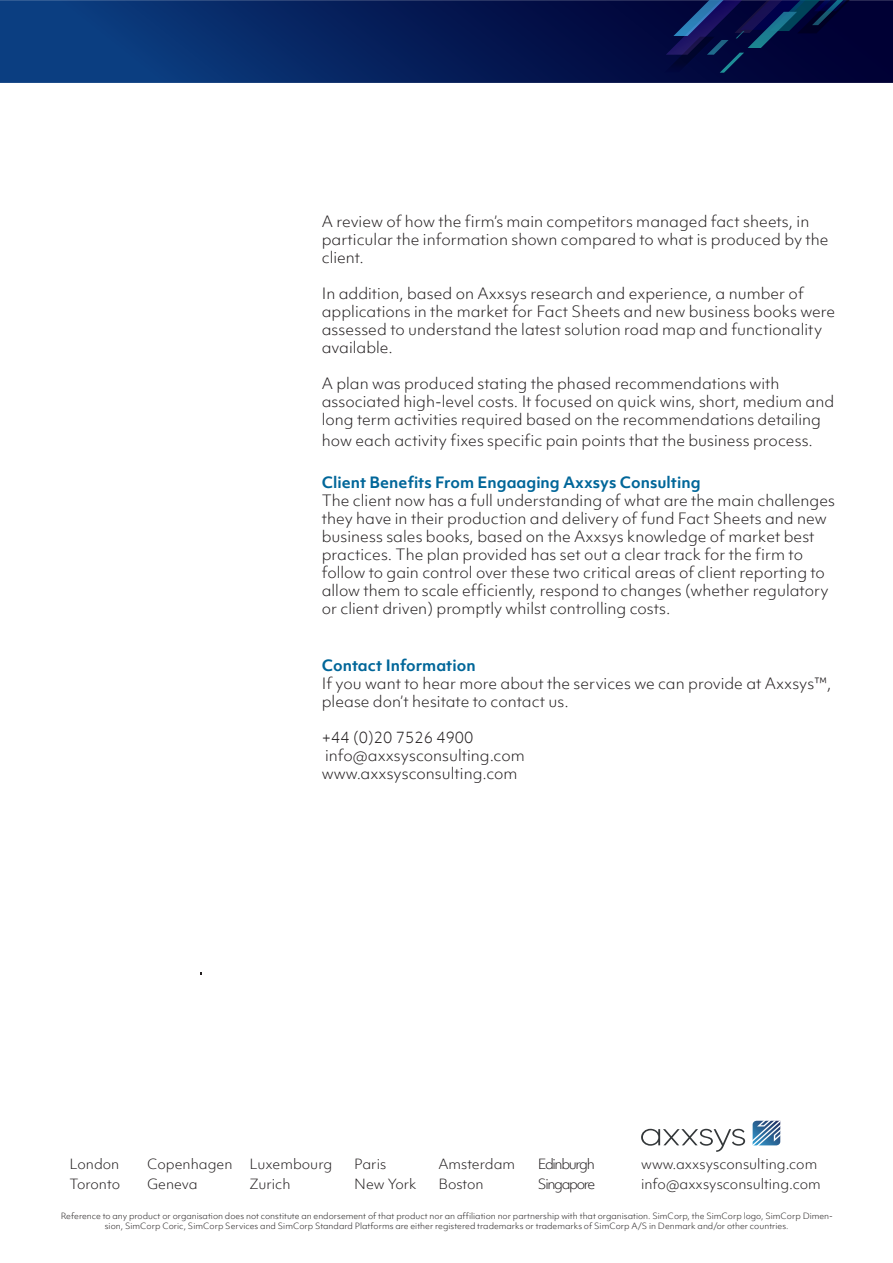
<style>
.page{position:relative;width:893px;height:1263px;background:#fff}
.page>*{position:absolute;margin:0;border:0;box-sizing:border-box;transform-origin:0 0}
.t1{font:300 15px/18px "Objektiv Mk 1";color:#231f20}
.t2{font:300 13.5px "Objektiv Mk 1";color:#231f20}
.t3{font:300 13.5px "Objektiv Mk 1";letter-spacing:-.1em;color:#231f20}
.t4{font:300 8.25px/10.5px "Objektiv Mk 1";color:#231f20;text-align:center}
.s1{font-weight:700;color:#069}
</style>
<div class="page">
<svg style="left:0;top:0;width:893px;height:83px;background:#072460"></svg>
<svg style="left:664px;top:0;width:229px;height:73px;background:#050e43"></svg>
<svg style="left:641px;top:1120px;width:140px;height:31px"></svg>
<p class="t1" style="left:322px;top:212px;width:508px">A review of how the firm’s main competitors managed fact sheets, in particular the information shown compared to what is produced by the client.</p>
<p class="t1" style="left:322px;top:284px;width:515px">In addition, based on Axxsys research and experience, a number of applications in the market for Fact Sheets and new business books were assessed to understand the latest solution road map and functionality available.</p>
<p class="t1" style="left:322px;top:374px;width:514px">A plan was produced stating the phased recommendations with associated high-level costs. It focused on quick wins, short, medium and long term activities required based on the recommendations detailing</p>
<p class="t1" style="left:322px;top:431px;width:493px">how each activity fixes specific pain points that the business process.</p>
<p class="t1" style="left:322px;top:473px;width:515px"><span class="s1">Client Benefits From Engaaging Axxsys Consulting<br></span>The client now has a full understanding of what are the main challenges they have in their production and delivery of fund Fact Sheets and new business sales books, based on the Axxsys knowledge of market best practices. The plan provided has set out a clear track for the firm to follow to gain control over these two critical areas of client reporting to allow them to scale efficiently, respond to changes (whether regulatory or client driven) promptly whilst controlling costs.</p>
<p class="t1" style="left:322px;top:656px;width:511px"><span class="s1">Contact Information<br></span>If you want to hear more about the services we can provide at Axxsys™, please don’t hesitate to contact us.</p>
<p class="t1" style="left:322px;top:728px;width:153px">+44 (0)20 7526 4900</p>
<p class="t1" style="left:325px;top:746px;width:201px">info@axxsysconsulting.com</p>
<p class="t1" style="left:322px;top:764px;width:197px">www.axxsysconsulting.com</p>
<p class="t3" style="left:538px;top:1155px;width:58px">Edinburgh</p>
<p class="t3" style="left:538px;top:1175px;width:59px">Singapore</p>
<p class="t4" style="left:61px;top:1210px;width:774px">Reference to any product or organisation does not constitute an endorsement of that product nor an affiliation nor partnership with that organisation. SimCorp, the SimCorp logo, SimCorp Dimen&shy;sion, SimCorp Coric, SimCorp Services and SimCorp Standard Platforms are either registered trademarks or trademarks of SimCorp A/S in Denmark and/or other countries.</p>
<p class="t2" style="left:147px;top:1155px;width:87px">Copenhagen</p>
<p class="t2" style="left:147px;top:1175px;width:52px">Geneva</p>
<p class="t2" style="left:249px;top:1155px;width:84px">Luxembourg</p>
<p class="t2" style="left:249px;top:1175px;width:43px">Zurich</p>
<p class="t2" style="left:641px;top:1155px;width:178px">www.axxsysconsulting.com</p>
<p class="t2" style="left:641px;top:1175px;width:181px">info@axxsysconsulting.com</p>
<p class="t2" style="left:69px;top:1155px;width:52px">London</p>
<p class="t2" style="left:69px;top:1175px;width:52px">Toronto</p>
<p class="t2" style="left:438px;top:1155px;width:78px">Amsterdam</p>
<p class="t2" style="left:438px;top:1175px;width:47px">Boston</p>
<p class="t2" style="left:354px;top:1155px;width:34px">Paris</p>
<p class="t2" style="left:354px;top:1175px;width:64px">New York</p>
</div>
